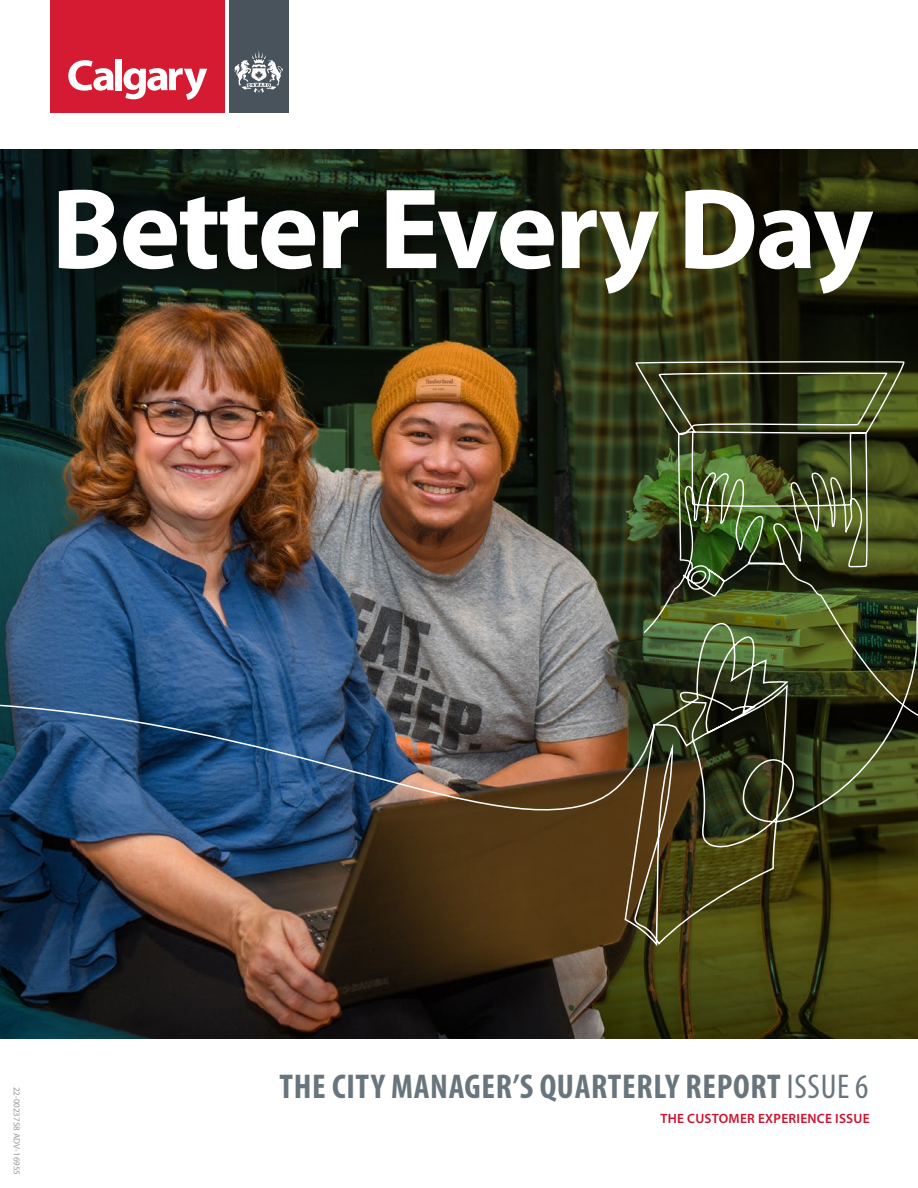
<style>
.page{position:relative;width:918px;height:1188px;background:#fff}
.page>*{position:absolute;margin:0;border:0;box-sizing:border-box;transform-origin:0 0}
.t1{font:700 115.5px "Myriad Pro";letter-spacing:-.02em;color:#fff}
.t2{font:700 condensed 34.5px "Myriad Pro";letter-spacing:.02em;color:#69757c}
.ALL_CAPS_SUBHEADER{font:600 13.5px "Myriad Pro";letter-spacing:.02em;color:#cd122d}
.t3{font:9px "Myriad Pro";color:#999b9e}
.s1{font-weight:400}
</style>
<div class="page">
<img style="left:0;top:149px;width:918px;height:428px">
<div style="left:50px;top:0;width:175px;height:113px;background:#d51b32"></div>
<div style="left:229px;top:0;width:59px;height:113px;background:#48535b"></div>
<svg style="left:68px;top:60px;width:46px;height:31px"></svg>
<div style="left:115px;top:59px;width:7px;height:31px;background:#fff"></div>
<svg style="left:124px;top:68px;width:83px;height:32px"></svg>
<svg style="left:234px;top:50px;width:49px;height:43px"></svg>
<img style="left:0;top:577px;width:918px;height:462px">
<img style="left:634px;top:360px;width:284px;height:369px">
<p class="t1" style="left:51px;top:154px;width:824px">Better Every Day</p>
<p class="t3" style="left:23px;top:1087px;width:90px;rotate:90deg">22-0023758 ADV-16955</p>
<p class="t2" style="left:280px;top:1065px;width:590px">THE CITY MANAGER’S QUARTERLY REPORT <span class="s1">ISSUE 6</span></p>
<p class="ALL_CAPS_SUBHEADER" style="left:660px;top:1109px;width:211px">THE CUSTOMER EXPERIENCE ISSUE</p>
</div>
